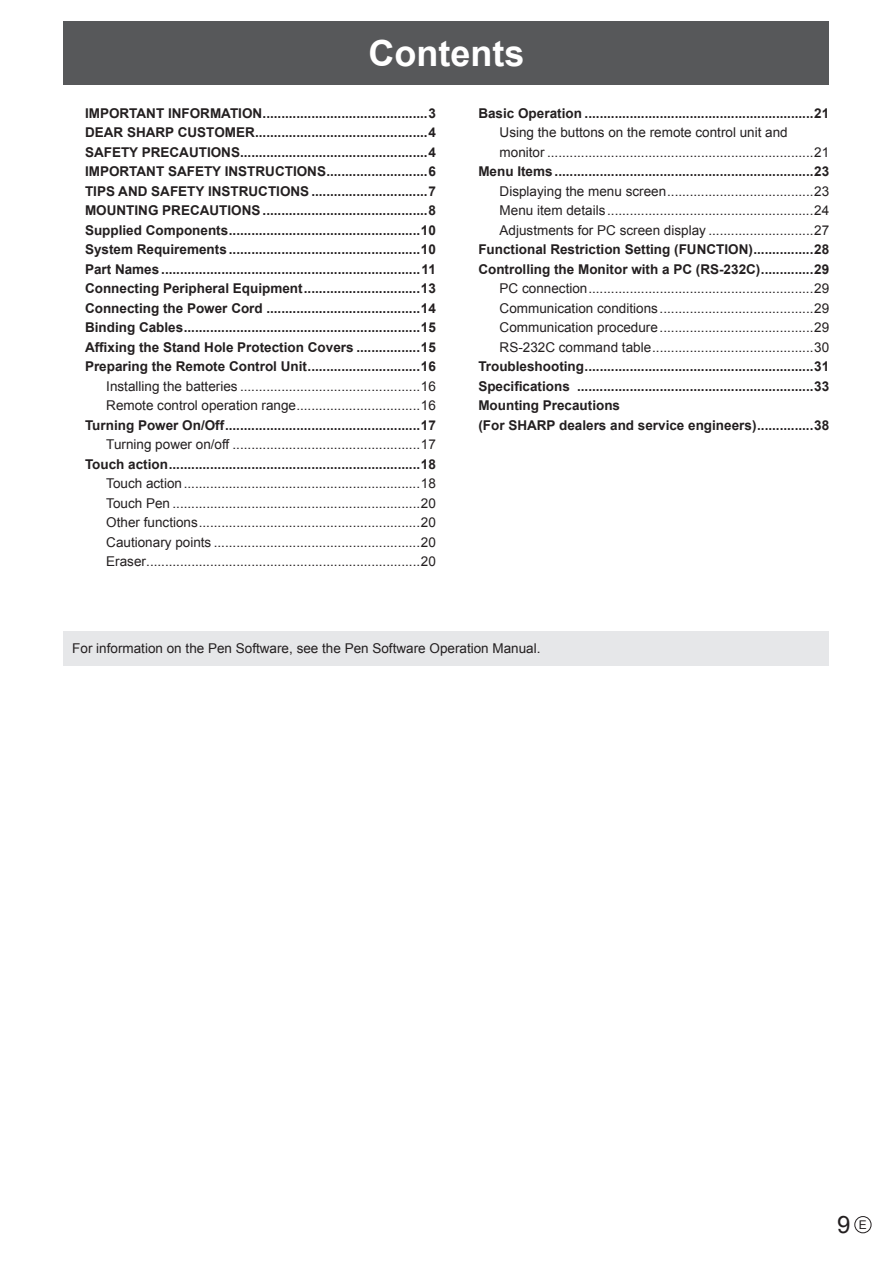
<style>
.page{position:relative;width:893px;height:1263px;background:#fff}
.page>*{position:absolute;margin:0;border:0;box-sizing:border-box;transform-origin:0 0}
.t1{font:700 36px "Arial";color:#fff}
.t2{font:24px "Arial";color:#231f20}
.t3{font:700 13.5px/19.5px "Arial";color:#231f20}
.t4{font:13.5px/19.5px "Arial";color:#231f20;text-align:justify}
.s1{font-size:12px}
</style>
<div class="page">
<div style="left:64px;top:21px;width:765px;height:64px;background:#57585a"></div>
<div style="left:854px;top:1216px;width:17px;height:17px;border:1px solid #231f20;border-radius:50%"></div>
<div style="left:64px;top:631px;width:765px;height:34px;background:#e6e7e9"></div>
<h1 class="t1" style="left:368px;top:29px;width:157px">Contents</h1>
<p class="t3" style="left:85px;top:104px;width:352px;text-align:justify">IMPORTANT INFORMATION............................................3<br>DEAR SHARP CUSTOMER..............................................4<br>SAFETY PRECAUTIONS..................................................4<br>IMPORTANT SAFETY INSTRUCTIONS...........................6<br>TIPS AND SAFETY INSTRUCTIONS...............................7<br>MOUNTING PRECAUTIONS............................................8<br>Supplied Components...................................................10<br>System Requirements ...................................................10<br>Part Names .....................................................................11<br>Connecting Peripheral Equipment...............................13<br>Connecting the Power Cord .........................................14<br>Binding Cables...............................................................15<br>Affixing the Stand Hole Protection Covers .................15<br>Preparing the Remote Control Unit..............................16</p>
<p class="t4" style="left:106px;top:376px;width:331px">Installing the batteries ................................................16<br>Remote control operation range.................................16</p>
<p class="t3" style="left:85px;top:416px;width:352px">Turning Power On/Off....................................................17</p>
<p class="t4" style="left:106px;top:435px;width:331px">Turning power on/off ..................................................17</p>
<p class="t3" style="left:85px;top:455px;width:352px">Touch action...................................................................18</p>
<p class="t4" style="left:106px;top:474px;width:331px">Touch action...............................................................18<br>Touch Pen ..................................................................20<br>Other functions...........................................................20<br>Cautionary points .......................................................20<br>Eraser.........................................................................20</p>
<p class="t3" style="left:478px;top:104px;width:352px">Basic Operation .............................................................21</p>
<p class="t4" style="left:500px;top:123px;width:331px">Using the buttons on the remote control unit and monitor .......................................................................21</p>
<p class="t3" style="left:478px;top:162px;width:352px">Menu Items .....................................................................23</p>
<p class="t4" style="left:500px;top:181px;width:331px">Displaying the menu screen.......................................23<br>Menu item details .......................................................24<br>Adjustments for PC screen display ............................27</p>
<p class="t3" style="left:478px;top:240px;width:352px">Functional Restriction Setting (FUNCTION)................28<br>Controlling the Monitor with a PC (RS-232C)..............29</p>
<p class="t4" style="left:500px;top:279px;width:331px">PC connection............................................................29<br>Communication conditions .........................................29<br>Communication procedure.........................................29<br>RS-232C command table...........................................30</p>
<p class="t3" style="left:478px;top:357px;width:352px">Troubleshooting.............................................................31<br>Specifications ...............................................................33<br>Mounting Precautions<br>(For SHARP dealers and service engineers)...............38</p>
<p class="t4" style="left:72px;top:639px;width:470px">For information on the Pen Software, see the Pen Software Operation Manual.</p>
<h2 class="t2" style="left:837px;top:1208px;width:31px">9 <span class="s1">E</span></h2>
</div>
